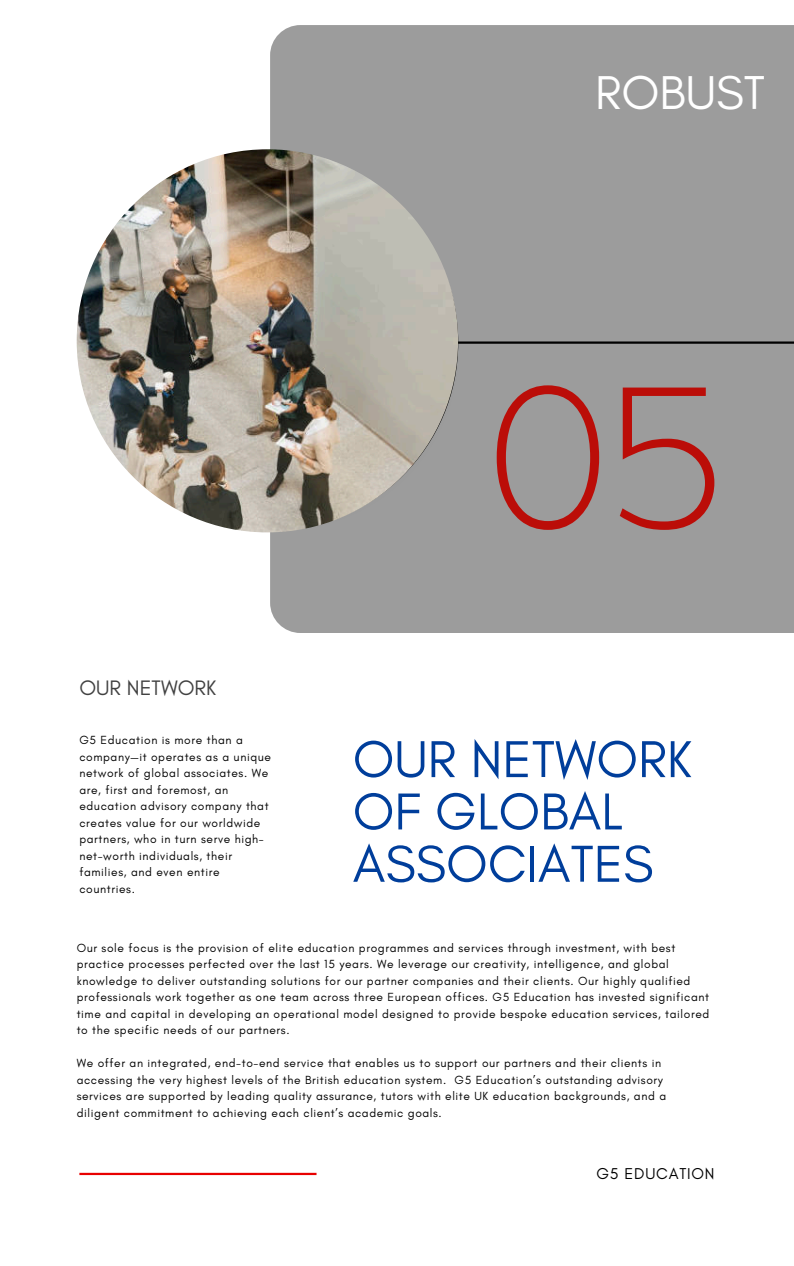
<style>
.page{position:relative;width:794px;height:1266px;background:#fff}
.page>*{position:absolute;margin:0;border:0;box-sizing:border-box;transform-origin:0 0}
.t1{font:200 199.88px "Balgin";color:#bb0d08}
.t2{font:52.8px/52.3px "Glacial Indifference";color:#003e9b}
.t3{font:48.3px "Glacial Indifference";color:#fff}
.t4{font:21.3px "Glacial Indifference";color:#414141}
.t5{font:15.98px "Glacial Indifference";letter-spacing:.05em;color:#000}
.t6{font:12px/16.5px "Glacial Indifference";letter-spacing:.05em;color:#000}
</style>
<div class="page">
<div style="left:270px;top:25px;width:523px;height:608px;background:#9c9c9c"></div>
<svg style="left:82px;top:155px;width:376px;height:375px;fill:#9c9c9c"></svg>
<img style="left:77px;top:149px;width:381px;height:383px;border-radius:50%">
<hr style="left:458px;top:341px;width:335px;height:3px;background:#000">
<hr style="left:79px;top:1172px;width:237px;height:3px;background:#e80000">
<p class="t3" style="left:595px;top:64px;width:171px">ROBUST</p>
<h2 class="t4" style="left:79px;top:674px;width:138px">OUR NETWORK</h2>
<p class="t6" style="left:79px;top:732px;width:193px">G5 Education is more than a company—it operates as a unique network of global associates. We are, first and foremost, an education advisory company that creates value for our worldwide partners, who in turn serve high&shy;net-worth individuals, their families, and even entire countries.</p>
<p class="t1" style="left:488px;top:377px;width:240px">05</p>
<h1 class="t2" style="left:352px;top:732px;width:340px">OUR NETWORK<br>OF GLOBAL<br>ASSOCIATES</h1>
<p class="t6" style="left:77px;top:939px;width:634px">Our sole focus is the provision of elite education programmes and services through investment, with best practice processes perfected over the last 15 years. We leverage our creativity, intelligence, and global knowledge to deliver outstanding solutions for our partner companies and their clients. Our highly qualified professionals work together as one team across three European offices. G5 Education has invested significant time and capital in developing an operational model designed to provide bespoke education services, tailored to the specific needs of our partners.</p>
<p class="t6" style="left:77px;top:1054px;width:590px">We offer an integrated, end-to-end service that enables us to support our partners and their clients in accessing the very highest levels of the British education system. G5 Education’s outstanding advisory services are supported by leading quality assurance, tutors with elite UK education backgrounds, and a diligent commitment to achieving each client’s academic goals.</p>
<p class="t5" style="left:596px;top:1164px;width:120px">G5 EDUCATION</p>
</div>
